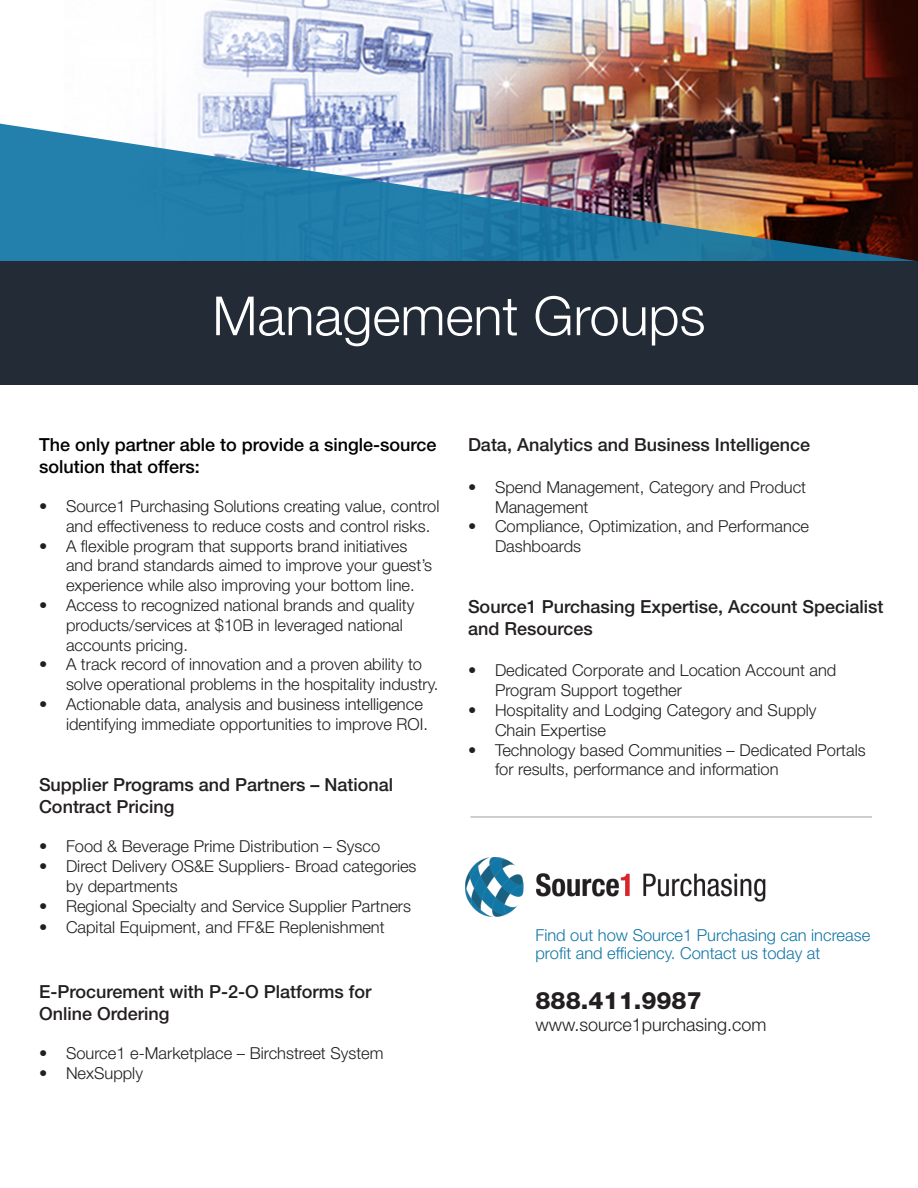
<style>
.page{position:relative;width:918px;height:1188px;background:#fff}
.page>*{position:absolute;margin:0;border:0;box-sizing:border-box;transform-origin:0 0}
.t1{font:300 54px "Helvetica Neue LT Std";color:#fff}
.t2{font:800 24px "Helvetica Neue LT Std";color:#231f20}
.t3{font:500 18px/21.6px "Helvetica Neue LT Std";color:#231f20}
.t4{font:500 18px/21.6px "Helvetica Neue LT Std";color:#000}
.t5{font:300 18px "Helvetica Neue LT Std";color:#231f20}
.t6{font:300 16.5px/19.8px "Helvetica Neue LT Std";color:#231f20}
.t7{font:300 16.5px/18px "Helvetica Neue LT Std";color:#1377a6}
</style>
<div class="page">
<img style="left:162px;top:0;width:756px;height:122px">
<img style="left:465px;top:858px;width:301px;height:58px">
<img style="left:0;top:122px;width:918px;height:139px">
<div style="left:0;top:261px;width:918px;height:124px;background:#222b36"></div>
<hr style="left:470px;top:817px;width:402px;height:1px;background:#9d9fa2">
<p class="t1" style="left:212px;top:283px;width:495px">Management Groups</p>
<p class="t4" style="left:39px;top:434px;width:399px">The only partner able to provide a single-source solution that offers:</p>
<p class="t6" style="left:66px;top:496px;width:375px;text-indent:-27px">• Source1 Purchasing Solutions creating value, control and effectiveness to reduce costs and control risks.</p>
<p class="t6" style="left:66px;top:536px;width:368px;text-indent:-27px">• A flexible program that supports brand initiatives and brand standards aimed to improve your guest’s experience while also improving your bottom line.</p>
<p class="t6" style="left:66px;top:595px;width:350px;text-indent:-27px">• Access to recognized national brands and quality products/services at $10B in leveraged national accounts pricing.</p>
<p class="t6" style="left:66px;top:654px;width:374px;text-indent:-27px">• A track record of innovation and a proven ability to solve operational problems in the hospitality industry.</p>
<p class="t6" style="left:66px;top:694px;width:364px;text-indent:-27px">• Actionable data, analysis and business intelligence identifying immediate opportunities to improve ROI.</p>
<p class="t3" style="left:39px;top:774px;width:356px">Supplier Programs and Partners – National<br>Contract Pricing</p>
<p class="t6" style="left:39px;top:836px;width:343px">• Food &amp; Beverage Prime Distribution – Sysco</p>
<p class="t6" style="left:66px;top:856px;width:352px;text-indent:-27px">• Direct Delivery OS&amp;E Suppliers- Broad categories by departments</p>
<p class="t6" style="left:39px;top:896px;width:374px">• Regional Specialty and Service Supplier Partners</p>
<p class="t6" style="left:39px;top:917px;width:347px">• Capital Equipment, and FF&amp;E Replenishment</p>
<p class="t3" style="left:39px;top:981px;width:334px">E-Procurement with P-2-O Platforms for</p>
<p class="t3" style="left:39px;top:1002px;width:132px">Online Ordering</p>
<p class="t6" style="left:39px;top:1043px;width:346px">• Source1 e-Marketplace – Birchstreet System</p>
<p class="t6" style="left:39px;top:1063px;width:106px">• NexSupply</p>
<p class="t3" style="left:468px;top:434px;width:344px">Data, Analytics and Business Intelligence</p>
<p class="t6" style="left:495px;top:477px;width:313px;text-indent:-27px">• Spend Management, Category and Product<br>Management</p>
<p class="t6" style="left:495px;top:516px;width:316px;text-indent:-27px">• Compliance, Optimization, and Performance<br>Dashboards</p>
<p class="t3" style="left:468px;top:596px;width:417px">Source1 Purchasing Expertise, Account Specialist and Resources</p>
<p class="t6" style="left:495px;top:660px;width:343px;text-indent:-27px">• Dedicated Corporate and Location Account and<br>Program Support together</p>
<p class="t6" style="left:495px;top:700px;width:323px;text-indent:-27px">• Hospitality and Lodging Category and Supply<br>Chain Expertise</p>
<p class="t6" style="left:495px;top:740px;width:372px;text-indent:-27px">• Technology based Communities – Dedicated Portals for results, performance and information</p>
<p class="t7" style="left:536px;top:926px;width:336px">Find out how Source1 Purchasing can increase profit and efficiency. Contact us today at</p>
<p class="t2" style="left:536px;top:987px;width:168px">888.411.9987</p>
<p class="t5" style="left:536px;top:1014px;width:233px">www.source1purchasing.com</p>
</div>
